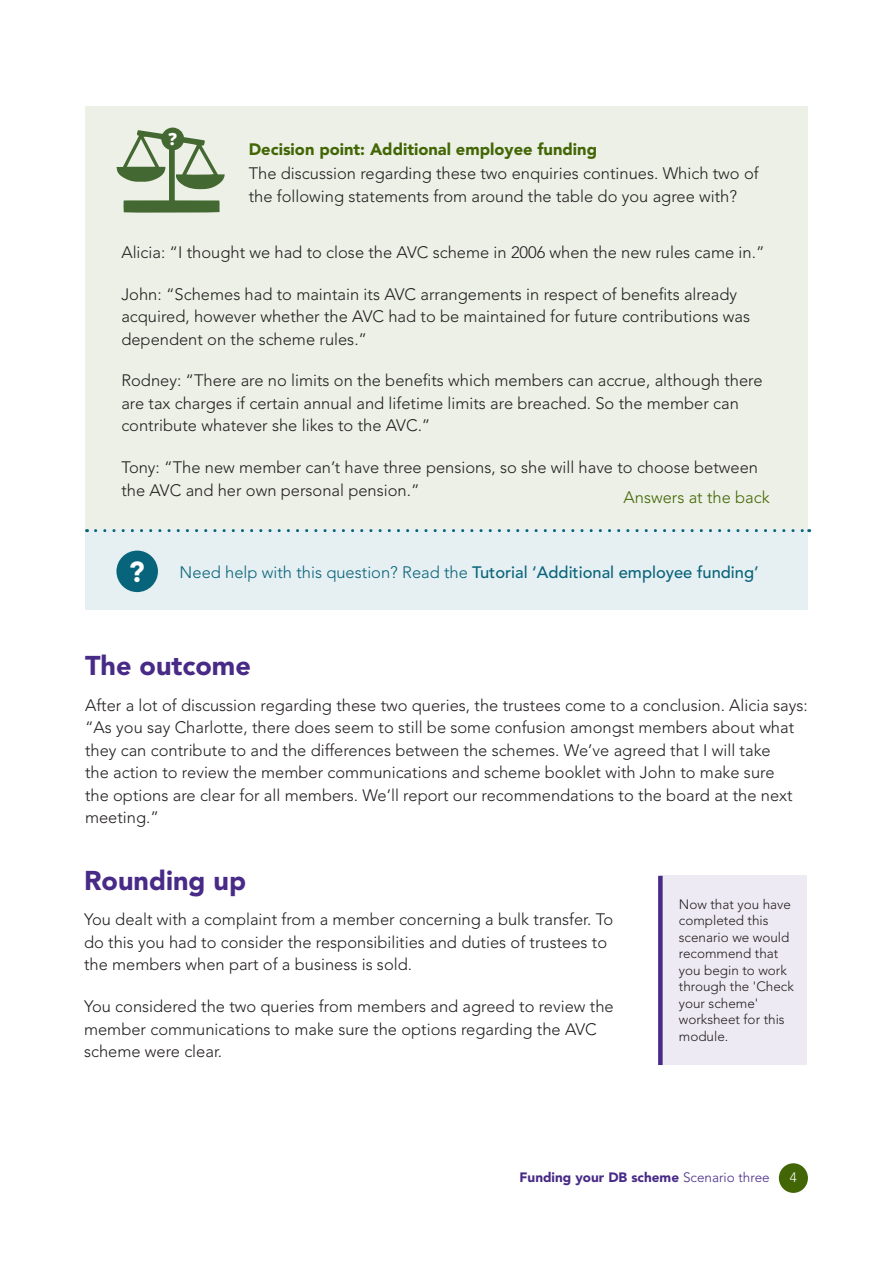
<style>
.page{position:relative;width:893px;height:1263px;background:#fff}
.page>*{position:absolute;margin:0;border:0;box-sizing:border-box;transform-origin:0 0}
.t1{font:900 27px "Avenir LT Std";color:#482a87}
.t2{font:800 16.95px "Open Sans";color:#fff}
.t3{font:300 16.5px/22.5px "Avenir LT Std";color:#231f20}
.t4{font:500 16.5px "Avenir LT Std";color:#08647a}
.t5{font:900 16.5px "Avenir LT Std";color:#426605}
.t6{font:300 16.5px "Avenir LT Std";color:#426605}
.t7{font:300 13.5px/16.5px "Avenir LT Std";color:#231f20}
.t8{font:900 13.5px "Avenir LT Std";color:#482a87}
.t9{font:300 13.5px "Avenir LT Std";color:#fff}
.s1{font-weight:900;font-size:28.5px;color:#fff}
.s2{font-weight:300}
</style>
<div class="page">
<div style="left:779px;top:1163px;width:29px;height:30px;background:#426605;border-radius:50%"></div>
<div style="left:85px;top:106px;width:723px;height:423px;background:#ecf0e6"></div>
<svg style="left:116px;top:128px;width:109px;height:85px"></svg>
<div style="left:85px;top:529px;width:723px;height:80px;background:#e6eff2"></div>
<svg style="left:96px;top:529px;width:714px;height:3px"></svg>
<div style="left:116px;top:551px;width:42px;height:41px;background:#08647a;border-radius:50%"></div>
<div style="left:660px;top:876px;width:147px;height:189px;background:#edeaf3"></div>
<div style="left:658px;top:876px;width:5px;height:189px;background:#482a87"></div>
<p class="t2" style="left:168px;top:126px;width:10px">?</p>
<p class="t5" style="left:249px;top:139px;width:350px">Decision point: Additional employee funding</p>
<p class="t3" style="left:249px;top:162px;width:511px">The discussion regarding these two enquiries continues. Which two of the following statements from around the table do you agree with?</p>
<p class="t3" style="left:121px;top:241px;width:645px">Alicia: “I thought we had to close the AVC scheme in 2006 when the new rules came in.”</p>
<p class="t3" style="left:121px;top:283px;width:630px">John: “Schemes had to maintain its AVC arrangements in respect of benefits already acquired, however whether the AVC had to be maintained for future contributions was dependent on the scheme rules.”</p>
<p class="t3" style="left:121px;top:369px;width:643px">Rodney: “There are no limits on the benefits which members can accrue, although there are tax charges if certain annual and lifetime limits are breached. So the member can contribute whatever she likes to the AVC.”</p>
<p class="t3" style="left:121px;top:456px;width:638px">Tony: “The new member can’t have three pensions, so she will have to choose between the AVC and her own personal pension.”</p>
<p class="t6" style="left:624px;top:488px;width:148px">Answers at the back</p>
<p class="t4" style="left:129px;top:562px;width:631px"><span class="s1">?</span> <span class="s2">Need help with this question? Read the</span> Tutorial ‘Additional employee funding’</p>
<h1 class="t1" style="left:85px;top:650px;width:167px">The outcome</h1>
<p class="t3" style="left:85px;top:694px;width:724px">After a lot of discussion regarding these two queries, the trustees come to a conclusion. Alicia says: “As you say Charlotte, there does seem to still be some confusion amongst members about what they can contribute to and the differences between the schemes. We’ve agreed that I will take<br>the action to review the member communications and scheme booklet with John to make sure<br>the options are clear for all members. We’ll report our recommendations to the board at the next meeting.”</p>
<h1 class="t1" style="left:84px;top:864px;width:164px">Rounding up</h1>
<p class="t3" style="left:84px;top:908px;width:531px">You dealt with a complaint from a member concerning a bulk transfer. To do this you had to consider the responsibilities and duties of trustees to the members when part of a business is sold.</p>
<p class="t3" style="left:84px;top:995px;width:531px">You considered the two queries from members and agreed to review the member communications to make sure the options regarding the AVC scheme were clear.</p>
<p class="t7" style="left:679px;top:896px;width:117px">Now that you have completed this scenario we would recommend that you begin to work through the 'Check your scheme' worksheet for this module.</p>
<p class="t8" style="left:520px;top:1169px;width:252px">Funding your DB scheme <span class="s2">Scenario three</span></p>
<p class="t9" style="left:790px;top:1170px;width:9px">4</p>
</div>
